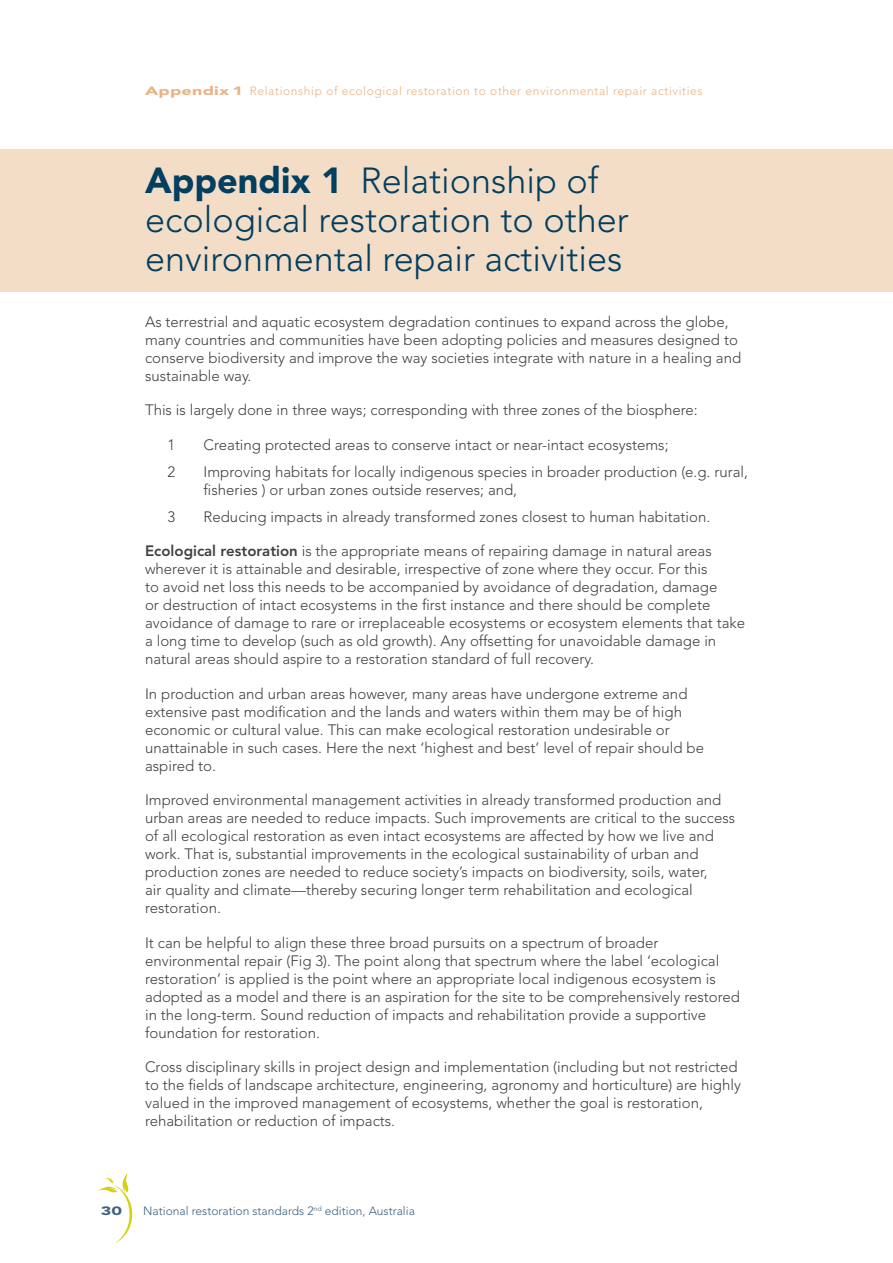
<style>
.page{position:relative;width:893px;height:1263px;background:#fff}
.page>*{position:absolute;margin:0;border:0;box-sizing:border-box;transform-origin:0 0}
.t1{font:300 36px/39px "Avenir LT Std";color:#003f60}
.t2{font:300 15px/18px "Avenir LT Std";color:#414042}
.t3{font:300 12px "Avenir LT Std";letter-spacing:.05em;color:#e8b385}
.t4{font:300 12px "Avenir LT Std";color:#3e617e}
.t5{font:900 12px "Avenir LT Std";color:#3e617e;scale:1.5 1}
.s1{font-weight:900}
.s2{font-weight:800}
</style>
<div class="page">
<div style="left:0;top:150px;width:893px;height:142px;background:#f4ddc7"></div>
<svg style="left:98px;top:1173px;width:35px;height:70px"></svg>
<p class="t3" style="left:145px;top:84px;width:559px"><span class="s1">Appendix 1</span> Relationship of ecological restoration to other environmental repair activities</p>
<h1 class="t1" style="left:145px;top:161px;width:485px"><span class="s1">Appendix 1</span> Relationship of ecological restoration to other environmental repair activities</h1>
<p class="t2" style="left:145px;top:312px;width:598px">As terrestrial and aquatic ecosystem degradation continues to expand across the globe, many countries and communities have been adopting policies and measures designed to conserve biodiversity and improve the way societies integrate with nature in a healing and sustainable way.</p>
<p class="t2" style="left:145px;top:401px;width:554px">This is largely done in three ways; corresponding with three zones of the biosphere:</p>
<p class="t2" style="left:168px;top:435px;width:9px">1</p>
<p class="t2" style="left:204px;top:435px;width:466px">Creating protected areas to conserve intact or near-intact ecosystems;</p>
<p class="t2" style="left:168px;top:462px;width:9px">2</p>
<p class="t2" style="left:204px;top:462px;width:546px">Improving habitats for locally indigenous species in broader production (e.g. rural, fisheries ) or urban zones outside reserves; and,</p>
<p class="t2" style="left:168px;top:507px;width:9px">3</p>
<p class="t2" style="left:204px;top:507px;width:508px">Reducing impacts in already transformed zones closest to human habitation.</p>
<p class="t2" style="left:145px;top:542px;width:602px"><span class="s2">Ecological restoration</span> is the appropriate means of repairing damage in natural areas wherever it is attainable and desirable, irrespective of zone where they occur. For this<br>to avoid net loss this needs to be accompanied by avoidance of degradation, damage<br>or destruction of intact ecosystems in the first instance and there should be complete avoidance of damage to rare or irreplaceable ecosystems or ecosystem elements that take a long time to develop (such as old growth). Any offsetting for unavoidable damage in natural areas should aspire to a restoration standard of full recovery.</p>
<p class="t2" style="left:145px;top:684px;width:560px">In production and urban areas however, many areas have undergone extreme and extensive past modification and the lands and waters within them may be of high economic or cultural value. This can make ecological restoration undesirable or unattainable in such cases. Here the next ‘highest and best’ level of repair should be aspired to.</p>
<p class="t2" style="left:145px;top:791px;width:592px">Improved environmental management activities in already transformed production and urban areas are needed to reduce impacts. Such improvements are critical to the success of all ecological restoration as even intact ecosystems are affected by how we live and work. That is, substantial improvements in the ecological sustainability of urban and production zones are needed to reduce society’s impacts on biodiversity, soils, water,<br>air quality and climate—thereby securing longer term rehabilitation and ecological restoration.</p>
<p class="t2" style="left:145px;top:933px;width:596px">It can be helpful to align these three broad pursuits on a spectrum of broader environmental repair (Fig 3). The point along that spectrum where the label ‘ecological restoration’ is applied is the point where an appropriate local indigenous ecosystem is adopted as a model and there is an aspiration for the site to be comprehensively restored in the long-term. Sound reduction of impacts and rehabilitation provide a supportive foundation for restoration.</p>
<p class="t2" style="left:145px;top:1058px;width:597px">Cross disciplinary skills in project design and implementation (including but not restricted to the fields of landscape architecture, engineering, agronomy and horticulture) are highly valued in the improved management of ecosystems, whether the goal is restoration, rehabilitation or reduction of impacts.</p>
<p class="t5" style="left:101px;top:1204px;width:16px">30</p>
<p class="t4" style="left:143px;top:1204px;width:273px">National restoration standards 2<sup>nd</sup> edition, Australia</p>
</div>
